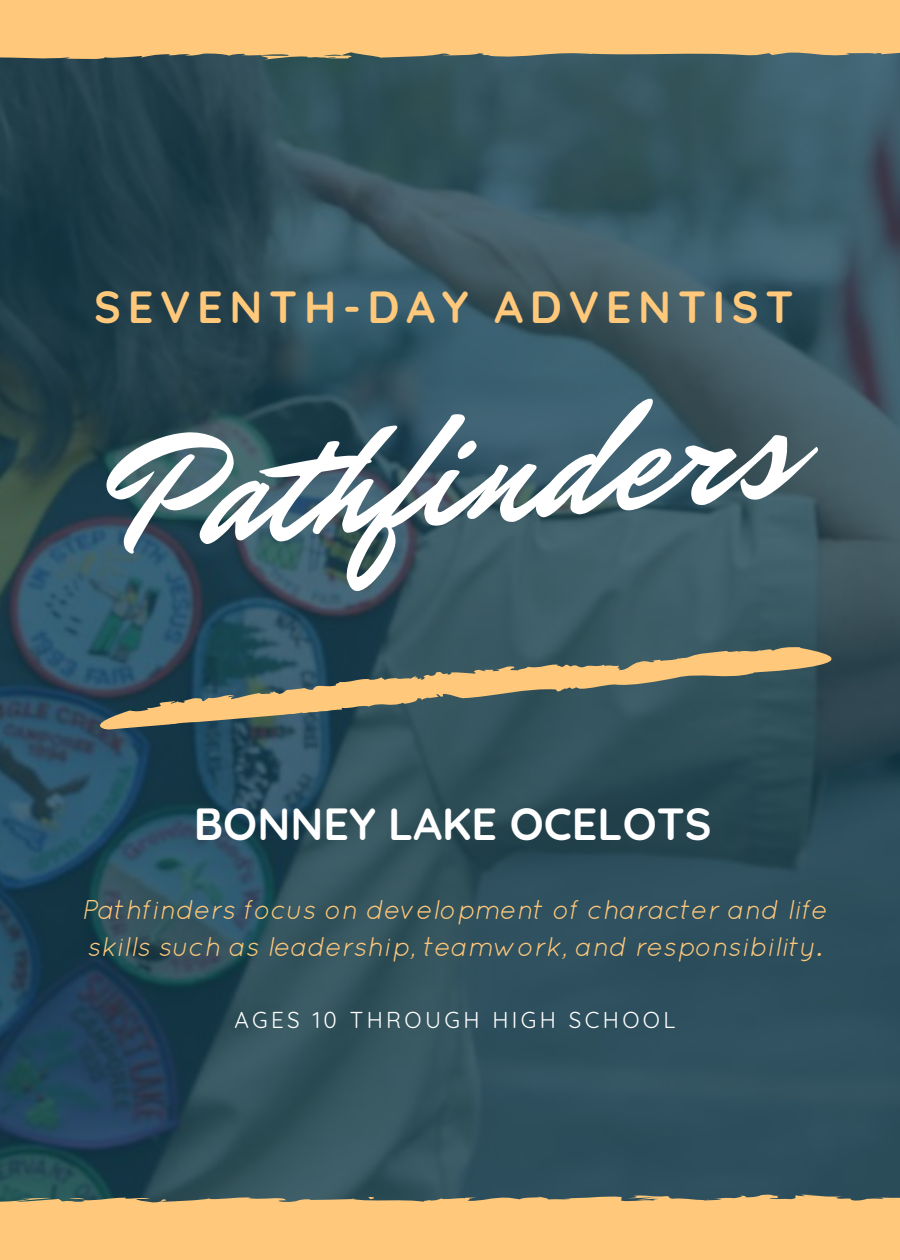
<style>
.page{position:relative;width:900px;height:1260px;background:#fff}
.page>*{position:absolute;margin:0;border:0;box-sizing:border-box;transform-origin:0 0}
.t1{font:159.75px "Mr Dafoe";color:#fff}
.t2{font:700 45px "Quicksand";letter-spacing:.15em;color:#ffc87a}
.t3{font:700 45px "Quicksand";color:#fff}
.t4{font:italic 27.25px/37.5px "Quicksand";color:#ffc87a}
.t5{font:22.5px "Quicksand";letter-spacing:.15em;color:#fff}
</style>
<div class="page">
<img style="left:0;top:60px;width:900px;height:1134px">
<svg style="left:0;top:0;width:900px;height:60px;background:#efbf78"></svg>
<svg style="left:98px;top:637px;width:735px;height:93px;background:#5e6b62"></svg>
<svg style="left:0;top:1194px;width:900px;height:66px;background:#efbf77"></svg>
<svg style="left:368px;top:1197px;width:8px;height:2px"></svg>
<svg style="left:69px;top:1198px;width:16px;height:1px"></svg>
<h2 class="t2" style="left:94px;top:278px;width:701px">SEVENTH-DAY ADVENTIST</h2>
<h1 class="t1" style="left:102px;top:395px;width:682px;rotate:-5deg">Pathfinders</h1>
<h2 class="t3" style="left:194px;top:795px;width:519px">BONNEY LAKE OCELOTS</h2>
<p class="t4" style="left:82px;top:890px;width:748px">Pathfinders focus on development of character and life skills such as leadership, teamwork, and responsibility.</p>
<p class="t5" style="left:234px;top:1005px;width:443px">AGES 10 THROUGH HIGH SCHOOL</p>
</div>
